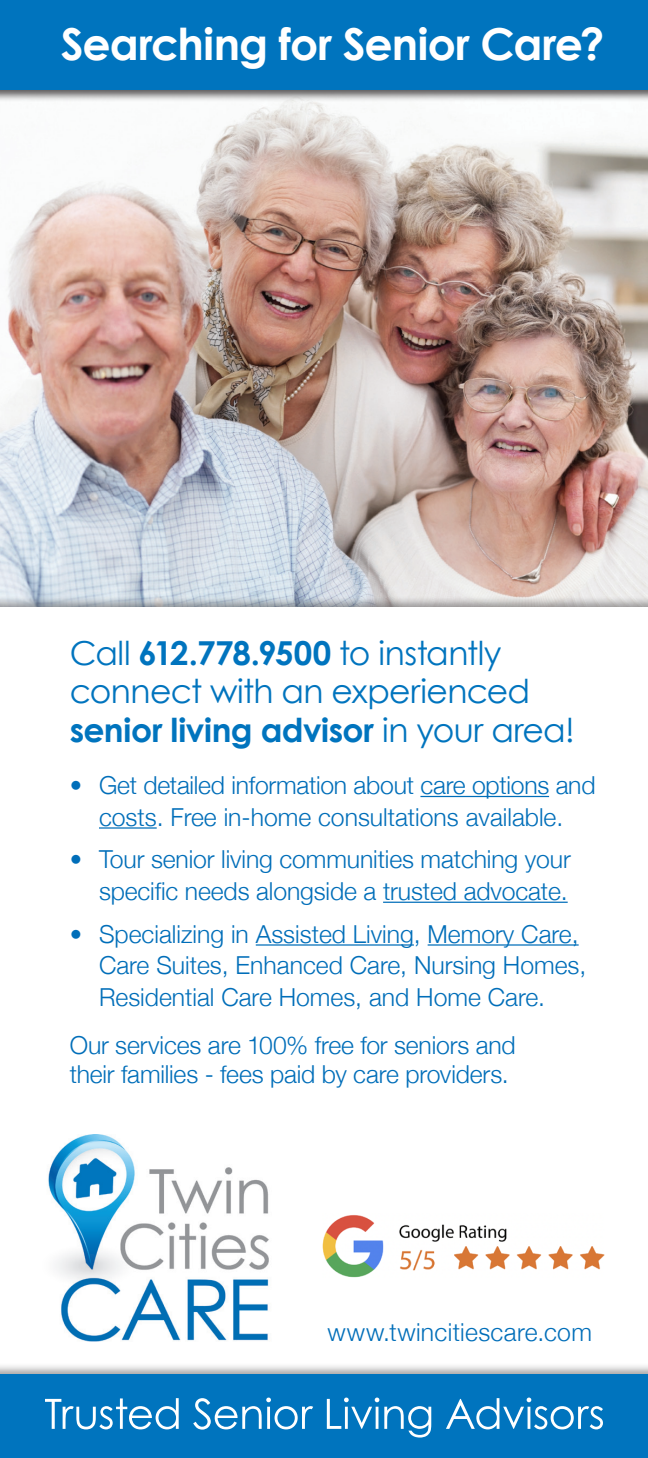
<style>
.page{position:relative;width:648px;height:1458px;background:#fff}
.page>*{position:absolute;margin:0;border:0;box-sizing:border-box;transform-origin:0 0}
.t1{font:700 44.1px "Century Gothic";letter-spacing:-.02em;color:#fff}
.t2{font:33.07px/38.2px "Century Gothic";letter-spacing:-.02em;color:#0074be}
.t3{font:300 24.75px/31.5px "Helvetica Neue";letter-spacing:-.005em;color:#006eb9}
.t4{font:300 24.75px "Helvetica Neue";letter-spacing:.015em;color:#006eb9}
.s1{font-weight:700}
</style>
<div class="page">
<img style="left:0;top:103px;width:648px;height:493px">
<div style="left:0;top:0;width:648px;height:103px;background:#231f20;opacity:.75"></div>
<div style="left:0;top:0;width:648px;height:90px;background:#0074be"></div>
<img style="left:48px;top:1134px;width:221px;height:208px">
<hr style="left:420px;top:796px;width:129px;height:1px;background:#006eb9">
<hr style="left:99px;top:827px;width:58px;height:2px;background:#006eb9">
<hr style="left:383px;top:902px;width:185px;height:1px;background:#006eb9">
<hr style="left:256px;top:944px;width:158px;height:2px;background:#006eb9">
<hr style="left:428px;top:944px;width:151px;height:2px;background:#006eb9">
<div style="left:0;top:1363px;width:648px;height:95px;background:#231f20;opacity:.41"></div>
<div style="left:0;top:1375px;width:648px;height:83px;background:#0074be"></div>
<svg style="left:45px;top:1398px;width:558px;height:40px"></svg>
<img style="left:322px;top:1213px;width:282px;height:65px">
<h1 class="t1" style="left:61px;top:16px;width:545px">Searching for Senior Care?</h1>
<p class="t2" style="left:70px;top:634px;width:507px">Call <span class="s1">612.778.9500</span> to instantly connect with an experienced <span class="s1">senior living advisor</span> in your area!</p>
<p class="t3" style="left:70px;top:768px;width:527px;text-align:center">• Get detailed information about care options and costs. Free in-home consultations available.</p>
<p class="t3" style="left:70px;top:842px;width:503px;text-align:right">• Tour senior living communities matching your specific needs alongside a trusted advocate.</p>
<p class="t3" style="left:99px;top:916px;width:489px;text-indent:-29px">• Specializing in Assisted Living, Memory Care,<br>Care Suites, Enhanced Care, Nursing Homes,<br>Residential Care Homes, and Home Care.</p>
<p class="t3" style="left:70px;top:1028px;width:448px;line-height:29.2px">Our services are 100% free for seniors and their families - fees paid by care providers.</p>
<p class="t4" style="left:327px;top:1312px;width:266px">www.twincitiescare.com</p>
</div>
